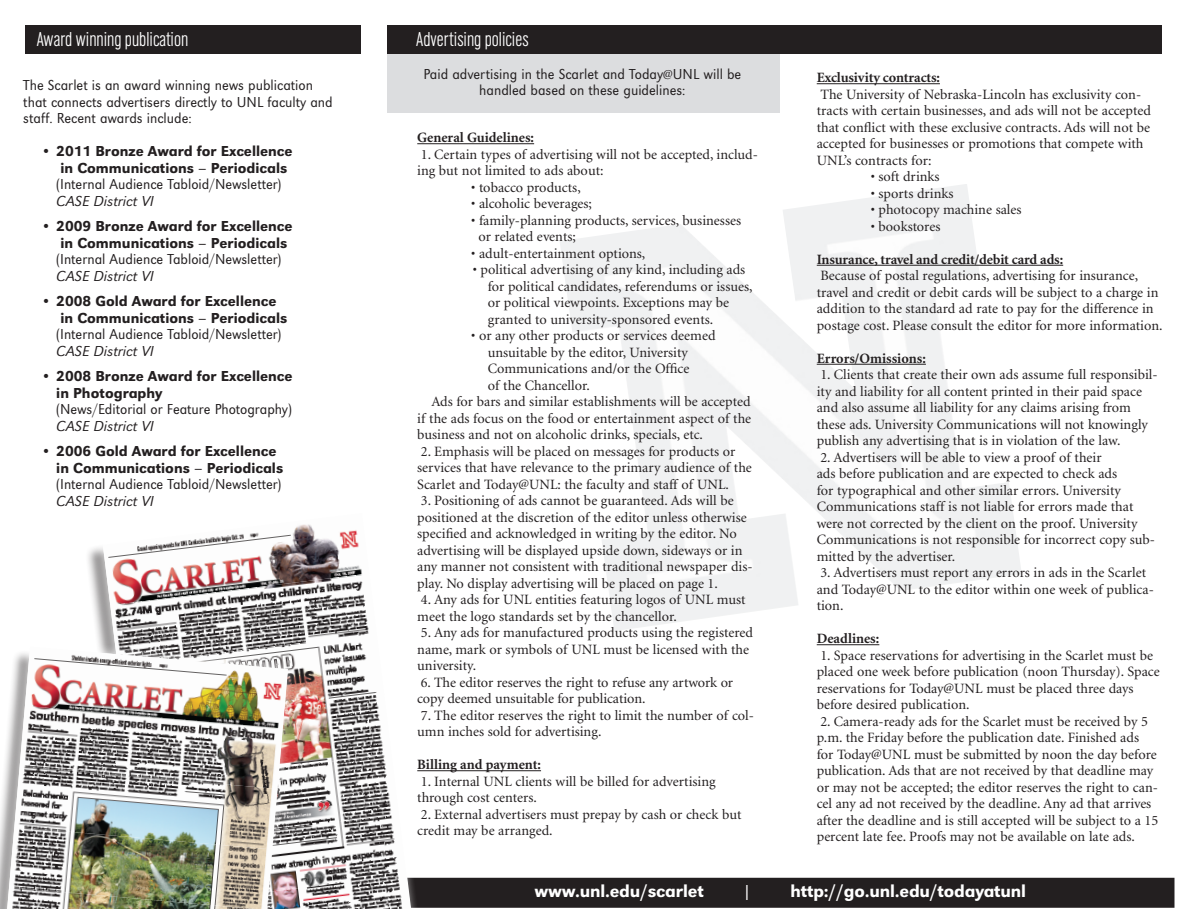
<style>
.page{position:relative;width:1188px;height:918px;background:#fff}
.page>*{position:absolute;margin:0;border:0;box-sizing:border-box;transform-origin:0 0}
.t1{font:21px "URW Grotesk T Lig Con";color:#fff}
.t2{font:500 18px "URW Grotesk T";letter-spacing:-.01em;color:#fff}
.t3{font:15px/16.5px "URW Grotesk T Ligh Narr";color:#231f20;text-align:center}
.t4{font:500 15px "URW Grotesk T";color:#231f20}
.t5{font:italic 300 15px "URW Grotesk T";color:#231f20}
.t6{font:14.25px/16.5px "Minion";color:#231f20}
.t7{font:700 14.25px "Minion";letter-spacing:-.005em;color:#231f20}
</style>
<div class="page">
<div style="left:384px;top:40px;width:395px;height:72px;background:#dcdddf"></div>
<div style="left:26px;top:26px;width:1136px;height:28px;background:#231f20"></div>
<div style="left:254px;top:878px;width:921px;height:30px;background:#231f20"></div>
<div style="left:361px;top:6px;width:25px;height:912px;background:#fff"></div>
<hr style="left:417px;top:143px;width:117px;height:1px;background:#231f20">
<hr style="left:417px;top:770px;width:124px;height:1px;background:#231f20">
<hr style="left:817px;top:83px;width:123px;height:1px;background:#231f20">
<hr style="left:817px;top:265px;width:246px;height:1px;background:#231f20">
<hr style="left:817px;top:364px;width:109px;height:1px;background:#231f20">
<hr style="left:817px;top:644px;width:62px;height:1px;background:#231f20">
<svg style="left:92px;top:547px;width:331px;height:361px"></svg>
<svg style="left:103px;top:547px;width:309px;height:328px"></svg>
<img style="left:103px;top:524px;width:266px;height:81px">
<img style="left:110px;top:573px;width:267px;height:63px">
<img style="left:118px;top:634px;width:266px;height:60px">
<img style="left:298px;top:694px;width:94px;height:60px">
<img style="left:298px;top:754px;width:101px;height:61px">
<img style="left:298px;top:815px;width:108px;height:60px">
<img style="left:298px;top:875px;width:114px;height:34px">
<img style="left:0;top:636px;width:298px;height:273px">
<svg style="left:6px;top:647px;width:282px;height:262px"></svg>
<img style="left:25px;top:647px;width:263px;height:81px">
<img style="left:20px;top:706px;width:263px;height:83px">
<img style="left:14px;top:766px;width:263px;height:83px">
<img style="left:9px;top:827px;width:263px;height:82px">
<img style="left:6px;top:887px;width:261px;height:22px">
<p class="t1" style="left:37px;top:28px;width:153px">Award winning publication</p>
<p class="t1" style="left:416px;top:28px;width:114px">Advertising policies</p>
<p class="t3" style="left:23px;top:77px;width:291px">The Scarlet is an award winning news publication</p>
<p class="t3" style="left:23px;top:94px;width:311px;text-align:left">that connects advertisers directly to UNL faculty and staff. Recent awards include:</p>
<p class="t4" style="left:41px;top:143px;width:253px">• 2011 Bronze Award for Excellence</p>
<p class="t4" style="left:60px;top:159px;width:228px">in Communications – Periodicals</p>
<p class="t3" style="left:56px;top:176px;width:227px">(Internal Audience Tabloid/Newsletter)</p>
<p class="t5" style="left:56px;top:192px;width:99px">CASE District VI</p>
<p class="t4" style="left:41px;top:218px;width:253px">• 2009 Bronze Award for Excellence</p>
<p class="t4" style="left:60px;top:234px;width:228px">in Communications – Periodicals</p>
<p class="t3" style="left:56px;top:251px;width:227px">(Internal Audience Tabloid/Newsletter)</p>
<p class="t5" style="left:56px;top:267px;width:99px">CASE District VI</p>
<p class="t4" style="left:41px;top:293px;width:237px">• 2008 Gold Award for Excellence</p>
<p class="t4" style="left:60px;top:309px;width:228px">in Communications – Periodicals</p>
<p class="t3" style="left:56px;top:326px;width:227px">(Internal Audience Tabloid/Newsletter)</p>
<p class="t5" style="left:56px;top:342px;width:99px">CASE District VI</p>
<p class="t4" style="left:41px;top:368px;width:253px">• 2008 Bronze Award for Excellence</p>
<p class="t4" style="left:56px;top:384px;width:108px">in Photography</p>
<p class="t3" style="left:56px;top:401px;width:237px">(News/Editorial or Feature Photography)</p>
<p class="t5" style="left:56px;top:417px;width:99px">CASE District VI</p>
<p class="t4" style="left:41px;top:443px;width:237px">• 2006 Gold Award for Excellence</p>
<p class="t4" style="left:56px;top:459px;width:228px">in Communications – Periodicals</p>
<p class="t3" style="left:56px;top:476px;width:227px">(Internal Audience Tabloid/Newsletter)</p>
<p class="t5" style="left:56px;top:492px;width:99px">CASE District VI</p>
<p class="t3" style="left:423px;top:65px;width:319px">Paid advertising in the Scarlet and Today@UNL will be handled based on these guidelines:</p>
<p class="t7" style="left:417px;top:130px;width:118px">General Guidelines:</p>
<p class="t6" style="left:417px;top:147px;width:342px">1. Certain types of advertising will not be accepted, includ&shy;ing but not limited to ads about:</p>
<p class="t6" style="left:471px;top:180px;width:111px">• tobacco products,</p>
<p class="t6" style="left:471px;top:196px;width:122px">• alcoholic beverages;</p>
<p class="t6" style="left:478px;top:213px;width:264px;text-indent:-7px">• family-planning products, services, businesses or related events;</p>
<p class="t6" style="left:471px;top:246px;width:176px">• adult-entertainment options,</p>
<p class="t6" style="left:473px;top:262px;width:274px">• political advertising of any kind, including ads</p>
<p class="t6" style="left:488px;top:279px;width:266px">for political candidates, referendums or issues,</p>
<p class="t6" style="left:488px;top:295px;width:243px">or political viewpoints. Exceptions may be</p>
<p class="t6" style="left:488px;top:312px;width:227px">granted to university-sponsored events.</p>
<p class="t6" style="left:471px;top:328px;width:246px">• or any other products or services deemed</p>
<p class="t6" style="left:488px;top:345px;width:203px">unsuitable by the editor, University<br>Communications and/or the Office</p>
<p class="t6" style="left:488px;top:378px;width:104px">of the Chancellor.</p>
<p class="t6" style="left:417px;top:394px;width:336px;text-align:justify;text-indent:14px">Ads for bars and similar establishments will be accepted if the ads focus on the food or entertainment aspect of the business and not on alcoholic drinks, specials, etc.</p>
<p class="t6" style="left:417px;top:444px;width:336px">2. Emphasis will be placed on messages for products or services that have relevance to the primary audience of the<br>Scarlet and Today@UNL: the faculty and staff of UNL.</p>
<p class="t6" style="left:417px;top:493px;width:337px">3. Positioning of ads cannot be guaranteed. Ads will be positioned at the discretion of the editor unless otherwise specified and acknowledged in writing by the editor. No advertising will be displayed upside down, sideways or in any manner not consistent with traditional newspaper dis&shy;play. No display advertising will be placed on page 1.</p>
<p class="t6" style="left:417px;top:592px;width:330px">4. Any ads for UNL entities featuring logos of UNL must meet the logo standards set by the chancellor.</p>
<p class="t6" style="left:417px;top:625px;width:337px">5. Any ads for manufactured products using the registered name, mark or symbols of UNL must be licensed with the university.</p>
<p class="t6" style="left:417px;top:675px;width:317px">6. The editor reserves the right to refuse any artwork or copy deemed unsuitable for publication.</p>
<p class="t6" style="left:417px;top:708px;width:338px">7. The editor reserves the right to limit the number of col&shy;umn inches sold for advertising.</p>
<p class="t7" style="left:417px;top:757px;width:125px">Billing and payment:</p>
<p class="t6" style="left:417px;top:774px;width:300px">1. Internal UNL clients will be billed for advertising through cost centers.</p>
<p class="t6" style="left:417px;top:807px;width:326px">2. External advertisers must prepay by cash or check but credit may be arranged.</p>
<p class="t7" style="left:817px;top:70px;width:125px">Exclusivity contracts:</p>
<p class="t6" style="left:817px;top:87px;width:336px">The University of Nebraska-Lincoln has exclusivity con&shy;tracts with certain businesses, and ads will not be accepted that conflict with these exclusive contracts. Ads will not be accepted for businesses or promotions that compete with UNL’s contracts for:</p>
<p class="t6" style="left:871px;top:169px;width:70px">• soft drinks</p>
<p class="t6" style="left:871px;top:186px;width:84px">• sports drinks</p>
<p class="t6" style="left:871px;top:202px;width:152px">• photocopy machine sales</p>
<p class="t6" style="left:871px;top:219px;width:71px">• bookstores</p>
<p class="t7" style="left:817px;top:252px;width:248px">Insurance, travel and credit/debit card ads:</p>
<p class="t6" style="left:817px;top:268px;width:347px">Because of postal regulations, advertising for insurance, travel and credit or debit cards will be subject to a charge in addition to the standard ad rate to pay for the difference in postage cost. Please consult the editor for more information.</p>
<p class="t7" style="left:817px;top:351px;width:111px">Errors/Omissions:</p>
<p class="t6" style="left:817px;top:367px;width:342px">1. Clients that create their own ads assume full responsibil&shy;ity and liability for all content printed in their paid space and also assume all liability for any claims arising from these ads. University Communications will not knowingly publish any advertising that is in violation of the law.</p>
<p class="t6" style="left:817px;top:450px;width:340px">2. Advertisers will be able to view a proof of their<br>ads before publication and are expected to check ads<br>for typographical and other similar errors. University Communications staff is not liable for errors made that were not corrected by the client on the proof. University Communications is not responsible for incorrect copy sub&shy;mitted by the advertiser.</p>
<p class="t6" style="left:817px;top:565px;width:339px">3. Advertisers must report any errors in ads in the Scarlet and Today@UNL to the editor within one week of publica&shy;tion.</p>
<p class="t7" style="left:817px;top:631px;width:64px">Deadlines:</p>
<p class="t6" style="left:817px;top:648px;width:344px">1. Space reservations for advertising in the Scarlet must be placed one week before publication (noon Thursday). Space reservations for Today@UNL must be placed three days before desired publication.</p>
<p class="t6" style="left:817px;top:714px;width:343px">2. Camera-ready ads for the Scarlet must be received by 5 p.m. the Friday before the publication date. Finished ads for Today@UNL must be submitted by noon the day before publication. Ads that are not received by that deadline may or may not be accepted; the editor reserves the right to can&shy;cel any ad not received by the deadline. Any ad that arrives after the deadline and is still accepted will be subject to a 15 percent late fee. Proofs may not be available on late ads.</p>
<p class="t2" style="left:535px;top:881px;width:171px">www.unl.edu/scarlet</p>
<p class="t2" style="left:742px;top:881px;width:12px">|</p>
<p class="t2" style="left:790px;top:881px;width:237px">http://go.unl.edu/todayatunl</p>
</div>
